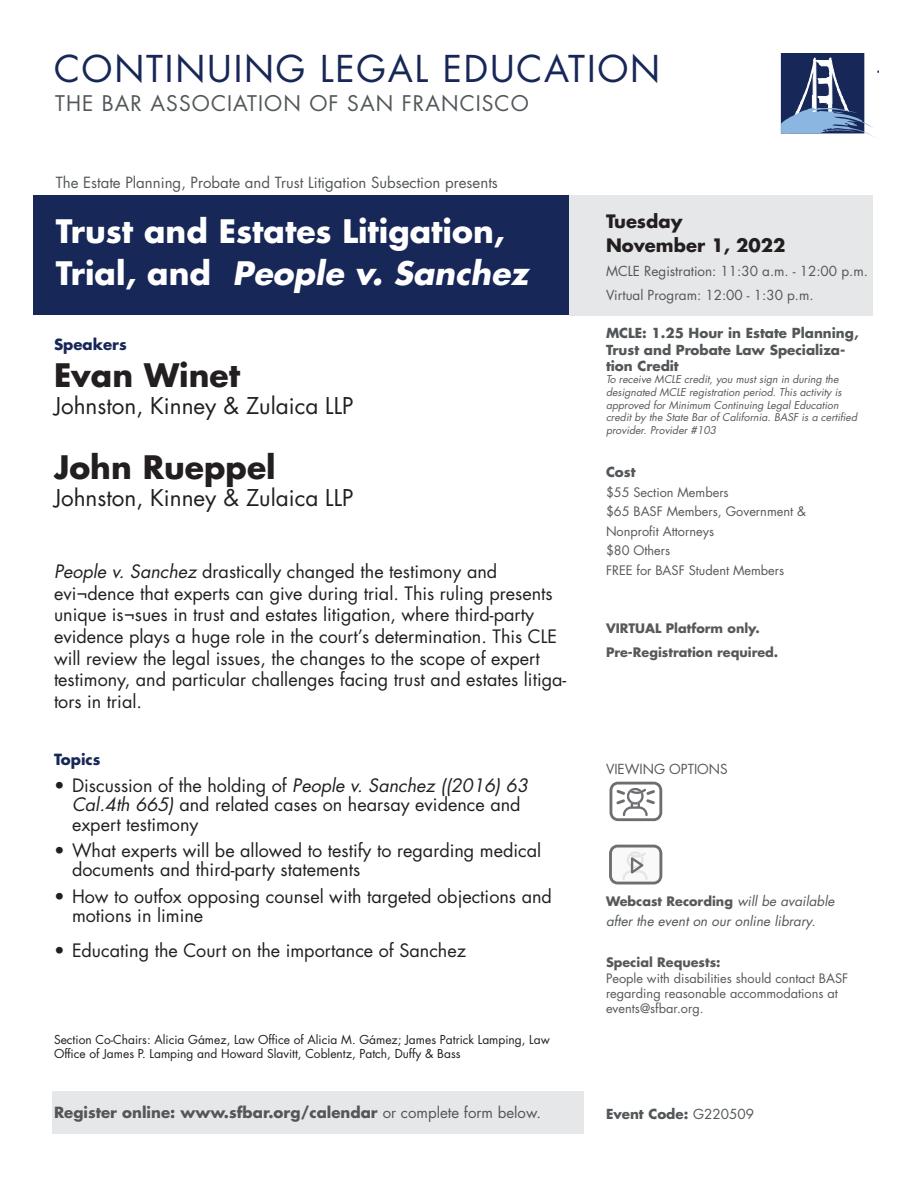
<style>
.page{position:relative;width:918px;height:1188px;background:#fff}
.page>*{position:absolute;margin:0;border:0;box-sizing:border-box;transform-origin:0 0}
.t1{font:36px "Futura";letter-spacing:.05em;color:#172757}
.t2{font:700 31.5px/42px "Futura";color:#fff}
.t3{font:700 31.5px "Futura";color:#231f20}
.t4{font:22.5px "Futura";color:#231f20}
.t5{font:21px "Futura";letter-spacing:.05em;color:#535759}
.t6{font:18px/21.6px "Futura";color:#231f20}
.t7{font:700 18px/24px "Futura";color:#231f20}
.t8{font:15px "Futura";color:#535759}
.t9{font:700 15px "Futura";color:#535759}
.t10{font:700 15px "Futura";color:#172757}
.t11{font:700 13.5px/16.2px "Futura";color:#535759}
.t12{font:13.5px/24px "Futura";color:#535759}
.t13{font:italic 13.5px "Futura";color:#535759}
.t14{font:13.5px "Futura";color:#57585a}
.t15{font:12.75px/19.5px "Futura";color:#57585a}
.t16{font:700 12.75px/24px "Futura";color:#57585a}
.t17{font:12px/14.4px "Futura";color:#231f20}
.t18{font:italic 10.5px/12.6px "Futura";color:#57585a}
.s1{font-style:italic}
.s2{font-weight:400}
.s3{font-weight:400;font-style:italic;font-size:13.5px;color:#535759}
</style>
<div class="page">
<div style="left:781px;top:54px;width:83px;height:79px;border:1px solid #172757"></div>
<svg style="left:781px;top:57px;width:97px;height:81px"></svg>
<div style="left:33px;top:195px;width:536px;height:119px;background:#172757"></div>
<div style="left:569px;top:195px;width:304px;height:121px;background:#e6e7e9"></div>
<div style="left:53px;top:1091px;width:531px;height:43px;background:#e6e7e9"></div>
<svg style="left:610px;top:782px;width:52px;height:39px"></svg>
<svg style="left:609px;top:845px;width:53px;height:39px"></svg>
<h1 class="t1" style="left:54px;top:52px;width:608px">CONTINUING LEGAL EDUCATION</h1>
<p class="t5" style="left:55px;top:94px;width:475px">THE BAR ASSOCIATION OF SAN FRANCISCO</p>
<p class="t8" style="left:56px;top:175px;width:444px">The Estate Planning, Probate and Trust Litigation Subsection presents</p>
<h2 class="t2" style="left:56px;top:213px;width:474px">Trust and Estates Litigation,<br>Trial, and <span class="s1">People v. Sanchez</span></h2>
<p class="t10" style="left:54px;top:337px;width:74px">Speakers</p>
<h2 class="t3" style="left:54px;top:361px;width:188px">Evan Winet</h2>
<p class="t4" style="left:54px;top:396px;width:301px">Johnston, Kinney &amp; Zulaica LLP</p>
<h2 class="t3" style="left:54px;top:453px;width:223px">John Rueppel</h2>
<p class="t4" style="left:54px;top:488px;width:301px">Johnston, Kinney &amp; Zulaica LLP</p>
<p class="t6" style="left:54px;top:562px;width:514px"><span class="s1">People v. Sanchez</span> drastically changed the testimony and evi¬dence that experts can give during trial. This ruling presents unique is¬sues in trust and estates litigation, where third-party evidence plays a huge role in the court’s determination. This CLE will review the legal issues, the changes to the scope of expert testimony, and particular challenges facing trust and estates litiga&shy;tors in trial.</p>
<p class="t10" style="left:54px;top:753px;width:48px">Topics</p>
<p class="t6" style="left:72px;top:777px;width:458px;line-height:19.5px;text-indent:-18px">• Discussion of the holding of <span class="s1">People v. Sanchez ((2016) 63<br>Cal.4th 665)</span> and related cases on hearsay evidence and expert testimony</p>
<p class="t6" style="left:72px;top:842px;width:471px;line-height:19.5px;text-indent:-18px">• What experts will be allowed to testify to regarding medical documents and third-party statements</p>
<p class="t6" style="left:72px;top:888px;width:481px;line-height:19.5px;text-indent:-18px">• How to outfox opposing counsel with targeted objections and motions in limine</p>
<p class="t6" style="left:54px;top:941px;width:414px">• Educating the Court on the importance of Sanchez</p>
<p class="t17" style="left:54px;top:1033px;width:497px">Section Co-Chairs: Alicia Gámez, Law Office of Alicia M. Gámez; James Patrick Lamping, Law<br>Office of James P. Lamping and Howard Slavitt, Coblentz, Patch, Duffy &amp; Bass</p>
<p class="t9" style="left:54px;top:1105px;width:489px">Register online: www.sfbar.org/calendar <span class="s2">or complete form below.</span></p>
<p class="t7" style="left:606px;top:211px;width:181px">Tuesday<br>November 1, 2022</p>
<p class="t12" style="left:606px;top:260px;width:263px">MCLE Registration: 11:30 a.m. - 12:00 p.m.<br>Virtual Program: 12:00 - 1:30 p.m.</p>
<p class="t11" style="left:606px;top:326px;width:254px">MCLE: 1.25 Hour in Estate Planning,<br>Trust and Probate Law Specializa&shy;tion Credit</p>
<p class="t18" style="left:606px;top:374px;width:253px">To receive MCLE credit, you must sign in during the designated MCLE registration period. This activity is approved for Minimum Continuing Legal Education credit by the State Bar of California. BASF is a certified provider. Provider #103</p>
<p class="t11" style="left:606px;top:465px;width:31px">Cost</p>
<p class="t15" style="left:606px;top:483px;width:202px">$55 Section Members<br>$65 BASF Members, Government &amp;<br>Nonprofit Attorneys<br>$80 Others<br>FREE for BASF Student Members</p>
<p class="t16" style="left:606px;top:618px;width:174px">VIRTUAL Platform only.<br>Pre-Registration required.</p>
<p class="t14" style="left:606px;top:763px;width:123px">VIEWING OPTIONS</p>
<p class="t16" style="left:606px;top:891px;width:230px">Webcast Recording <span class="s3">will be available</span></p>
<p class="t13" style="left:606px;top:915px;width:211px">after the event on our online library.</p>
<p class="t16" style="left:606px;top:952px;width:116px">Special Requests:</p>
<p class="t15" style="left:606px;top:971px;width:244px;line-height:15.3px">People with disabilities should contact BASF regarding reasonable accommodations at events@sfbar.org.</p>
<p class="t11" style="left:606px;top:1107px;width:149px">Event Code: <span class="s2">G220509</span></p>
</div>
